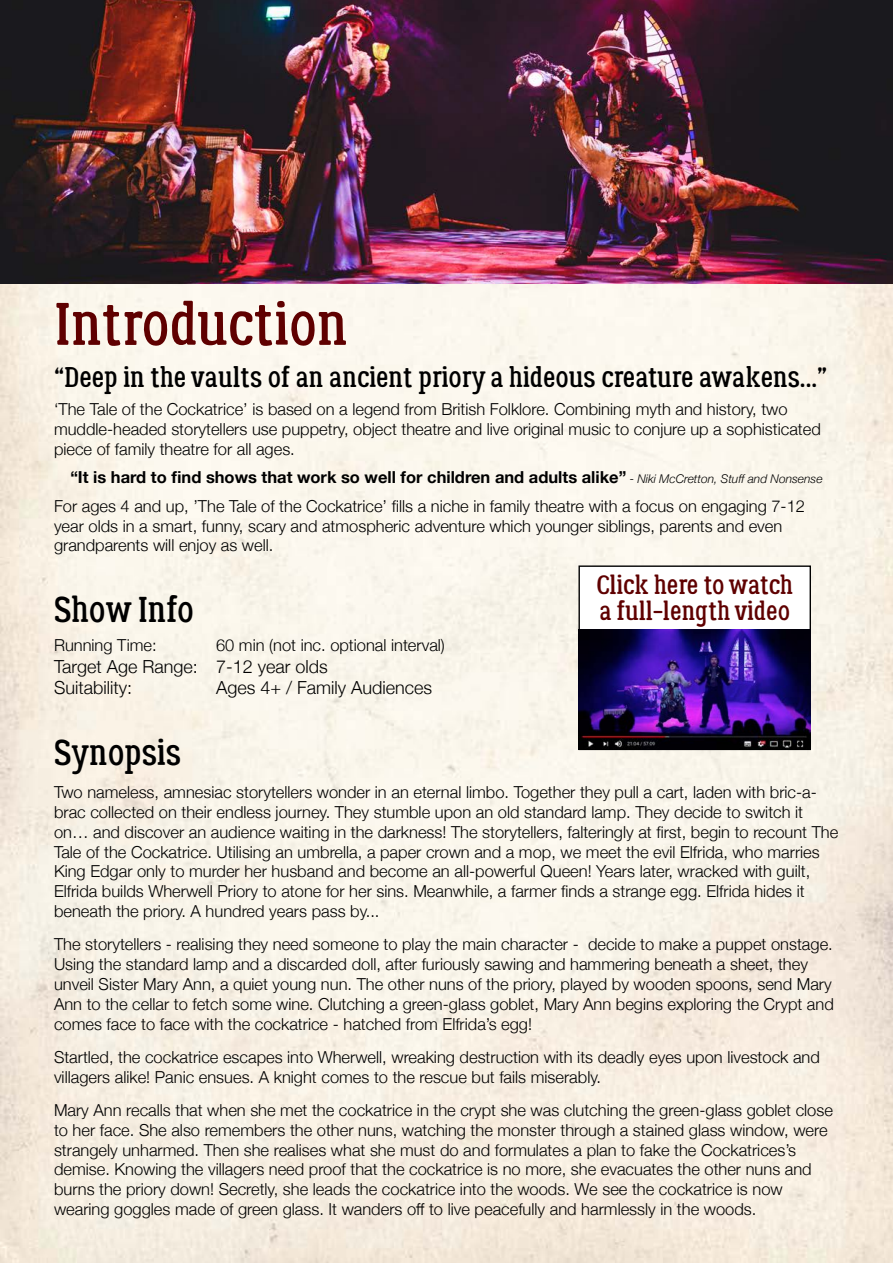
<style>
.page{position:relative;width:893px;height:1263px;background:#fff}
.page>*{position:absolute;margin:0;border:0;box-sizing:border-box;transform-origin:0 0}
.Goudy_40_Red{font:60px "Lumberjack";color:#5f0000}
.Goudy_24{font:36px "Lumberjack";color:#000}
.Goudy_24-2{font:28.5px "Lumberjack";color:#000}
.Goudy_40_Red-2{font:26.55px/26.5px "Lumberjack";color:#5f0000}
.t1{font:300 18px "Helvetica Neue";color:#000}
.Synopsis{font:300 16.5px/19.8px "Helvetica Neue";color:#000}
.Helv_12{font:300 16.5px/19.8px "Helvetica Neue";color:#000}
.Helv_11_Bold_for_Quo{font:700 16.5px "Helvetica Neue";color:#000}
.s1{font-weight:300;font-style:italic;font-size:12px}
</style>
<div class="page">
<img style="left:0;top:0;width:893px;height:284px">
<img style="left:578px;top:630px;width:233px;height:120px">
<p class="Goudy_40_Red" style="left:54px;top:287px;width:295px">Introduction</p>
<p class="Goudy_24-2" style="left:54px;top:359px;width:775px">“Deep in the vaults of an ancient priory a hideous creature awakens...”</p>
<p class="Helv_12" style="left:54px;top:398px;width:768px">‘The Tale of the Cockatrice’ is based on a legend from British Folklore. Combining myth and history, two muddle-headed storytellers use puppetry, object theatre and live original music to conjure up a sophisticated piece of family theatre for all ages.</p>
<p class="Helv_11_Bold_for_Quo" style="left:70px;top:464px;width:754px">“It is hard to find shows that work so well for children and adults alike” <span class="s1">- Niki McCretton, Stuff and Nonsense</span></p>
<p class="Helv_12" style="left:54px;top:495px;width:753px">For ages 4 and up, ’The Tale of the Cockatrice’ fills a niche in family theatre with a focus on engaging 7-12 year olds in a smart, funny, scary and atmospheric adventure which younger siblings, parents and even grandparents will enjoy as well.</p>
<p class="Goudy_24" style="left:54px;top:587px;width:141px">Show Info</p>
<p class="Synopsis" style="left:54px;top:634px;width:104px">Running Time:</p>
<p class="Synopsis" style="left:216px;top:634px;width:230px">60 min (not inc. optional interval)</p>
<p class="t1" style="left:54px;top:652px;width:275px">Target Age Range: 7-12 year olds</p>
<p class="t1" style="left:54px;top:673px;width:79px">Suitability:</p>
<p class="t1" style="left:216px;top:673px;width:218px">Ages 4+ / Family Audiences</p>
<p class="Goudy_40_Red-2" style="left:596px;top:572px;width:198px">Click here to watch a full-length video</p>
<p class="Goudy_24" style="left:54px;top:730px;width:129px">Synopsis</p>
<p class="Synopsis" style="left:54px;top:781px;width:786px">Two nameless, amnesiac storytellers wonder in an eternal limbo. Together they pull a cart, laden with bric-a&shy;brac collected on their endless journey. They stumble upon an old standard lamp. They decide to switch it on… and discover an audience waiting in the darkness! The storytellers, falteringly at first, begin to recount The Tale of the Cockatrice. Utilising an umbrella, a paper crown and a mop, we meet the evil Elfrida, who marries King Edgar only to murder her husband and become an all-powerful Queen! Years later, wracked with guilt, Elfrida builds Wherwell Priory to atone for her sins. Meanwhile, a farmer finds a strange egg. Elfrida hides it beneath the priory. A hundred years pass by...</p>
<p class="Synopsis" style="left:54px;top:933px;width:781px">The storytellers - realising they need someone to play the main character - decide to make a puppet onstage.<br>Using the standard lamp and a discarded doll, after furiously sawing and hammering beneath a sheet, they unveil Sister Mary Ann, a quiet young nun. The other nuns of the priory, played by wooden spoons, send Mary Ann to the cellar to fetch some wine. Clutching a green-glass goblet, Mary Ann begins exploring the Crypt and comes face to face with the cockatrice - hatched from Elfrida’s egg!</p>
<p class="Synopsis" style="left:54px;top:1046px;width:767px">Startled, the cockatrice escapes into Wherwell, wreaking destruction with its deadly eyes upon livestock and villagers alike! Panic ensues. A knight comes to the rescue but fails miserably.</p>
<p class="Synopsis" style="left:54px;top:1099px;width:780px">Mary Ann recalls that when she met the cockatrice in the crypt she was clutching the green-glass goblet close to her face. She also remembers the other nuns, watching the monster through a stained glass window, were strangely unharmed. Then she realises what she must do and formulates a plan to fake the Cockatrices’s demise. Knowing the villagers need proof that the cockatrice is no more, she evacuates the other nuns and burns the priory down! Secretly, she leads the cockatrice into the woods. We see the cockatrice is now wearing goggles made of green glass. It wanders off to live peacefully and harmlessly in the woods.</p>
</div>
